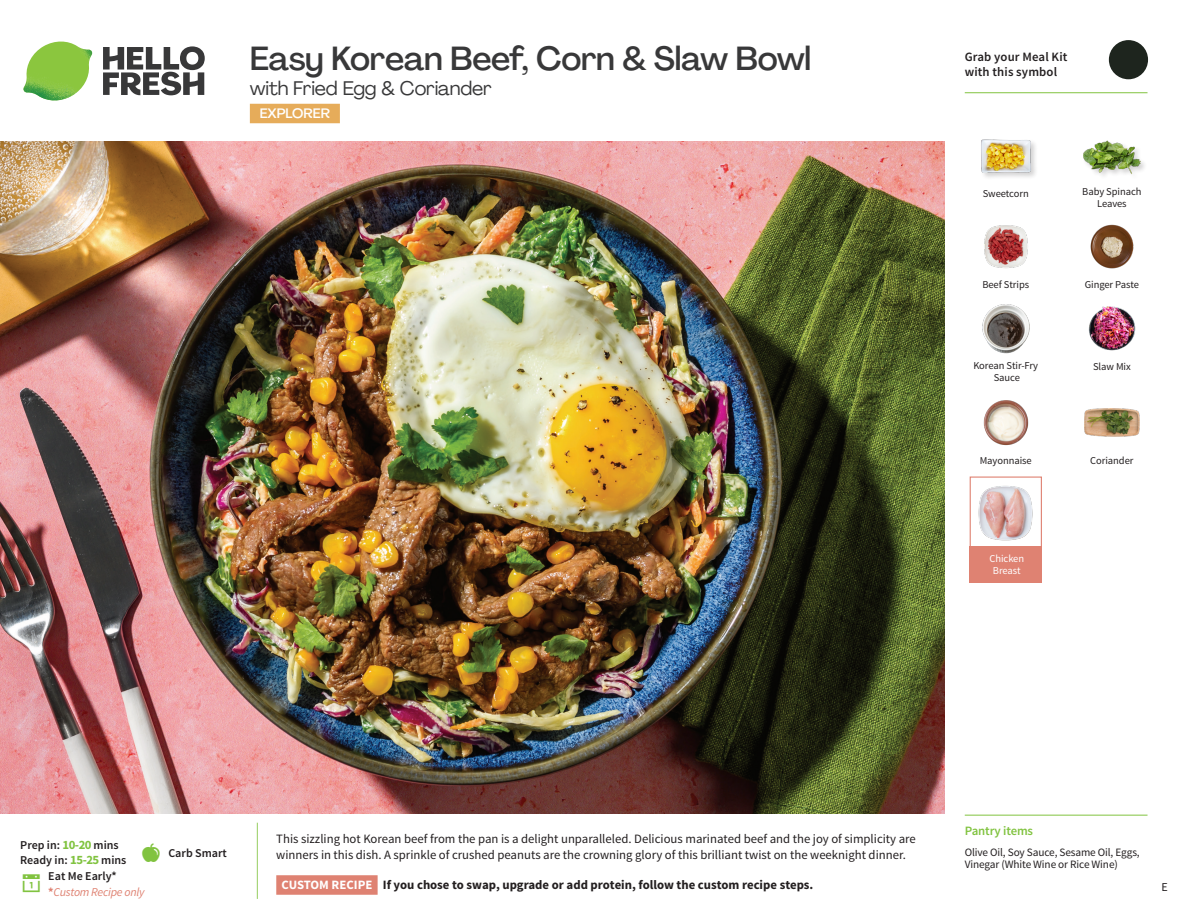
<style>
.page{position:relative;width:1188px;height:918px;background:#fff}
.page>*{position:absolute;margin:0;border:0;box-sizing:border-box;transform-origin:0 0}
._15_Titel_UK{font:500 33px "Agrandir";letter-spacing:-.015em;color:#383839}
._15_Titel_UK-2{font:19.5px "Agrandir";letter-spacing:-.01em;color:#383839}
.t1{font:500 13.5px "Agrandir";color:#fff}
.Step_6_Text_AU{font:12.75px/16.5px "Source Sans Pro";color:#231f20}
.Step_6_Text_AU-2{font:700 12.75px "Source Sans Pro";color:#231f20}
.t2{font:600 12.75px/15px "Source Sans Pro";letter-spacing:.01em;color:#231f20}
._04_Headers_Front{font:600 12.75px "Source Sans Pro";letter-spacing:-.01em;color:#81c340}
._04_Intro{font:600 12px "Source Sans Pro";color:#231f20}
._04_Intro-2{font:italic 12px "Source Sans Pro";letter-spacing:-.02em;color:#df8272}
.t3{font:12px "Source Sans Pro";color:#231f20}
._05_Pantry{font:11.25px/12px "Source Sans Pro";letter-spacing:-.01em;color:#231f20}
._18_FRONT_ingredient{font:10.5px/12px "Source Sans Pro";letter-spacing:-.005em;color:#231f20;text-align:center}
._18_FRONT_ingredient-2{font:10.5px/12px "Source Sans Pro";letter-spacing:-.005em;color:#fff;text-align:center}
.s1{font-weight:700;font-size:12.75px;color:#81c340}
.s2{font-weight:700;font-style:normal}
.s3{color:#fff}
</style>
<div class="page">
<svg style="left:103px;top:46px;width:102px;height:49px"></svg>
<img style="left:23px;top:42px;width:69px;height:59px">
<svg style="left:256px;top:822px;width:122px;height:77px"></svg>
<img style="left:0;top:142px;width:945px;height:672px">
<div style="left:970px;top:477px;width:72px;height:72px;border:1px solid #df8272"></div>
<div style="left:970px;top:546px;width:72px;height:37px;background:#df8272"></div>
<img style="left:978px;top:486px;width:55px;height:55px">
<div style="left:250px;top:104px;width:90px;height:19px;background:#e6ac5a"></div>
<img style="left:1088px;top:306px;width:48px;height:45px">
<img style="left:1084px;top:408px;width:56px;height:29px">
<img style="left:983px;top:400px;width:46px;height:46px">
<img style="left:982px;top:304px;width:48px;height:50px">
<img style="left:984px;top:225px;width:44px;height:43px">
<img style="left:1090px;top:224px;width:44px;height:45px">
<div style="left:980px;top:138px;width:58px;height:42px;background:#f7f7f7"></div>
<img style="left:981px;top:139px;width:53px;height:37px">
<div style="left:1082px;top:140px;width:66px;height:41px;background:#231f20;opacity:.2"></div>
<img style="left:1083px;top:140px;width:58px;height:41px">
<hr style="left:965px;top:815px;width:183px;height:1px;background:#81c340">
<svg style="left:1091px;top:40px;width:58px;height:54px"></svg>
<hr style="left:965px;top:92px;width:183px;height:1px;background:#81c340">
<p class="_15_Titel_UK" style="left:250px;top:38px;width:563px">Easy Korean Beef, Corn &amp; Slaw Bowl</p>
<p class="_15_Titel_UK-2" style="left:250px;top:76px;width:243px">with Fried Egg &amp; Coriander</p>
<p class="t1" style="left:260px;top:105px;width:72px">EXPLORER</p>
<p class="t2" style="left:965px;top:50px;width:104px">Grab your Meal Kit with this symbol</p>
<p class="_18_FRONT_ingredient" style="left:983px;top:188px;width:48px">Sweetcorn</p>
<p class="_18_FRONT_ingredient" style="left:982px;top:278px;width:48px">Beef Strips</p>
<p class="_18_FRONT_ingredient" style="left:1082px;top:186px;width:61px">Baby Spinach<br>Leaves</p>
<p class="_18_FRONT_ingredient" style="left:1085px;top:278px;width:56px">Ginger Paste</p>
<p class="_18_FRONT_ingredient" style="left:973px;top:359px;width:66px">Korean Stir-Fry</p>
<p class="_18_FRONT_ingredient" style="left:1093px;top:361px;width:39px">Slaw Mix</p>
<p class="_18_FRONT_ingredient" style="left:994px;top:371px;width:28px">Sauce</p>
<p class="_18_FRONT_ingredient" style="left:980px;top:454px;width:54px">Mayonnaise</p>
<p class="_18_FRONT_ingredient-2" style="left:989px;top:553px;width:36px">Chicken<br>Breast</p>
<p class="_18_FRONT_ingredient" style="left:1090px;top:454px;width:45px">Coriander</p>
<p class="_04_Intro" style="left:20px;top:837px;width:100px">Prep in: <span class="s1">10-20</span> mins</p>
<p class="_04_Intro" style="left:20px;top:852px;width:108px">Ready in: <span class="s1">15-25</span> mins</p>
<p class="_04_Intro" style="left:48px;top:868px;width:70px">Eat Me Early*</p>
<p class="_04_Intro-2" style="left:48px;top:884px;width:98px"><span class="s2">*</span>Custom Recipe only</p>
<p class="_04_Intro" style="left:168px;top:846px;width:60px">Carb Smart</p>
<p class="Step_6_Text_AU" style="left:276px;top:831px;width:641px">This sizzling hot Korean beef from the pan is a delight unparalleled. Delicious marinated beef and the joy of simplicity are winners in this dish. A sprinkle of crushed peanuts are the crowning glory of this brilliant twist on the weeknight dinner.</p>
<p class="Step_6_Text_AU-2" style="left:281px;top:876px;width:533px"><span class="s3">CUSTOM RECIPE</span> If you chose to swap, upgrade or add protein, follow the custom recipe steps.</p>
<p class="_04_Headers_Front" style="left:965px;top:822px;width:70px">Pantry items</p>
<p class="_05_Pantry" style="left:965px;top:847px;width:177px">Olive Oil, Soy Sauce, Sesame Oil, Eggs,<br>Vinegar (White Wine or Rice Wine)</p>
<p class="t3" style="left:1161px;top:879px;width:8px">E</p>
</div>
